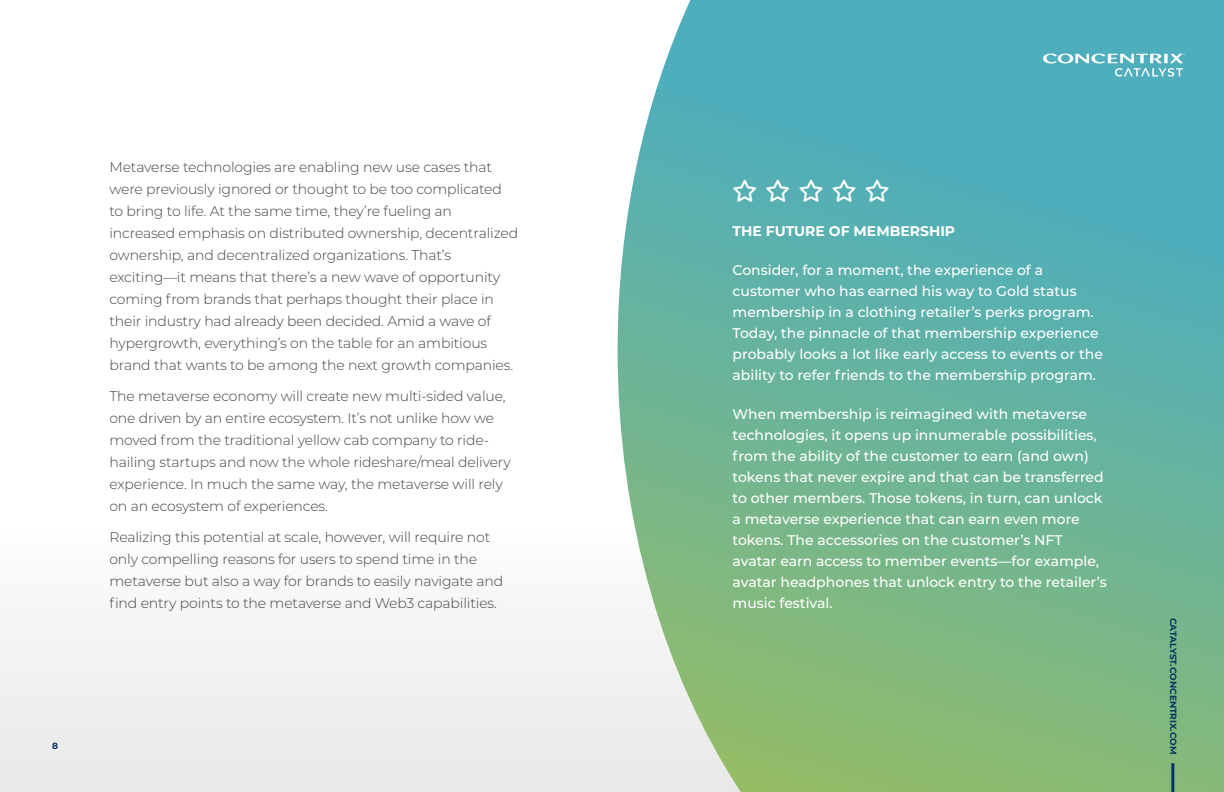
<style>
.page{position:relative;width:1224px;height:792px;background:#fff}
.page>*{position:absolute;margin:0;border:0;box-sizing:border-box;transform-origin:0 0}
.t1{font:300 14px/22px "Montserrat";letter-spacing:-.01em;color:#404241}
.t2{font:500 14px/21px "Montserrat";color:#fff}
.t3{font:700 14px "Montserrat";color:#fff}
.t4{font:700 9px "Montserrat";color:#043464}
</style>
<div class="page">
<div style="left:0;top:528px;width:1224px;height:264px;background:#f1f2f2"></div>
<svg style="left:618px;top:0;width:606px;height:792px;background:#6fb6a1"></svg>
<hr style="left:1171px;top:763px;width:3px;height:29px;background:#043464">
<svg style="left:1043px;top:54px;width:142px;height:23px;background:#75c0ca"></svg>
<svg style="left:734px;top:180px;width:22px;height:22px"></svg>
<svg style="left:767px;top:180px;width:23px;height:22px"></svg>
<svg style="left:800px;top:180px;width:23px;height:22px"></svg>
<svg style="left:833px;top:180px;width:23px;height:22px"></svg>
<svg style="left:866px;top:180px;width:23px;height:22px"></svg>
<p class="t1" style="left:109px;top:156px;width:410px">Metaverse technologies are enabling new use cases that were previously ignored or thought to be too complicated to bring to life. At the same time, they’re fueling an increased emphasis on distributed ownership, decentralized ownership, and decentralized organizations. That’s exciting—it means that there’s a new wave of opportunity coming from brands that perhaps thought their place in their industry had already been decided. Amid a wave of hypergrowth, everything’s on the table for an ambitious brand that wants to be among the next growth companies.</p>
<p class="t1" style="left:109px;top:384px;width:403px">The metaverse economy will create new multi-sided value, one driven by an entire ecosystem. It’s not unlike how we moved from the traditional yellow cab company to ride&shy;hailing startups and now the whole rideshare/meal delivery experience. In much the same way, the metaverse will rely on an ecosystem of experiences.</p>
<p class="t1" style="left:109px;top:525px;width:395px">Realizing this potential at scale, however, will require not only compelling reasons for users to spend time in the metaverse but also a way for brands to easily navigate and find entry points to the metaverse and Web3 capabilities.</p>
<p class="t4" style="left:52px;top:739px;width:7px">8</p>
<p class="t3" style="left:733px;top:221px;width:224px">THE FUTURE OF MEMBERSHIP</p>
<p class="t2" style="left:733px;top:259px;width:372px">Consider, for a moment, the experience of a customer who has earned his way to Gold status membership in a clothing retailer’s perks program.<br>Today, the pinnacle of that membership experience probably looks a lot like early access to events or the ability to refer friends to the membership program.</p>
<p class="t2" style="left:733px;top:403px;width:376px">When membership is reimagined with metaverse technologies, it opens up innumerable possibilities, from the ability of the customer to earn (and own) tokens that never expire and that can be transferred to other members. Those tokens, in turn, can unlock a metaverse experience that can earn even more tokens. The accessories on the customer’s NFT avatar earn access to member events—for example, avatar headphones that unlock entry to the retailer’s music festival.</p>
<p class="t4" style="left:1180px;top:618px;width:138px;rotate:90deg">CATALYST.CONCENTRIX.COM</p>
</div>
